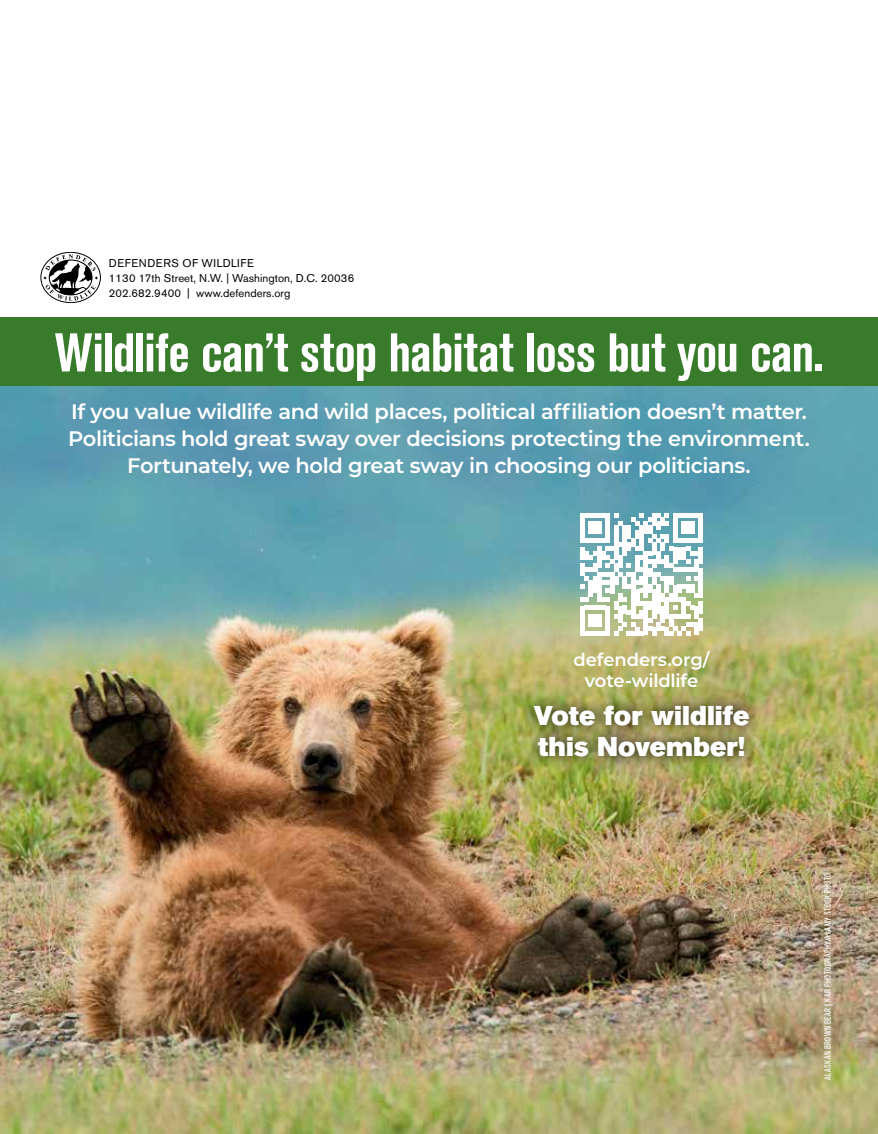
<style>
.page{position:relative;width:878px;height:1134px;background:#fff}
.page>*{position:absolute;margin:0;border:0;box-sizing:border-box;transform-origin:0 0}
.t1{font:700 condensed 54px "Akzidenz Grotesk Std";letter-spacing:-.01em;color:#fff}
.t2{font:27px/31.5px "Akzidenz Grotesk Std Super";color:#fff}
.t3{font:600 21px/27px "Montserrat";letter-spacing:-.02em;color:#fff;text-align:center}
.t4{font:600 18px/21px "Montserrat";letter-spacing:-.005em;color:#fff;text-align:center}
.t5{font:11.25px/15px "Akzidenz Grotesk Std";letter-spacing:.005em;color:#000}
.t6{font:condensed 9px "Akzidenz Grotesk Std";letter-spacing:.05em;color:#fff}
</style>
<div class="page">
<div style="left:40px;top:252px;width:61px;height:51px;border:1px solid #000;border-radius:50%"></div>
<svg style="left:44px;top:254px;width:54px;height:47px"></svg>
<img style="left:0;top:386px;width:878px;height:748px">
<div style="left:520px;top:691px;width:242px;height:80px;background:#000;opacity:.75"></div>
<svg style="left:580px;top:513px;width:122px;height:122px"></svg>
<hr style="left:698px;top:530px;width:4px;height:13px;background:#fff">
<hr style="left:698px;top:547px;width:4px;height:17px;background:#fff">
<hr style="left:698px;top:568px;width:4px;height:29px;background:#fff">
<hr style="left:698px;top:602px;width:4px;height:12px;background:#fff">
<hr style="left:698px;top:618px;width:4px;height:13px;background:#fff">
<div style="left:0;top:317px;width:878px;height:69px;background:#387c2b"></div>
<p class="t5" style="left:109px;top:256px;width:247px">DEFENDERS OF WILDLIFE<br>1130 17th Street, N.W. | Washington, D.C. 20036<br>202.682.9400 | www.defenders.org</p>
<h1 class="t1" style="left:54px;top:322px;width:770px">Wildlife can’t stop habitat loss but you can.</h1>
<p class="t3" style="left:68px;top:397px;width:743px">If you value wildlife and wild places, political affiliation doesn’t matter.<br>Politicians hold great sway over decisions protecting the environment.<br>Fortunately, we hold great sway in choosing our politicians.</p>
<p class="t4" style="left:573px;top:648px;width:137px">defenders.org/ vote-wildlife</p>
<p class="t2" style="left:533px;top:699px;width:217px">Vote for wildlife this November!</p>
<p class="t6" style="left:822px;top:1080px;width:209px;rotate:-90deg">ALASKAN BROWN BEAR | KAR PHOTOGRAPHY/ALAMY STOCK PHOTO</p>
</div>
